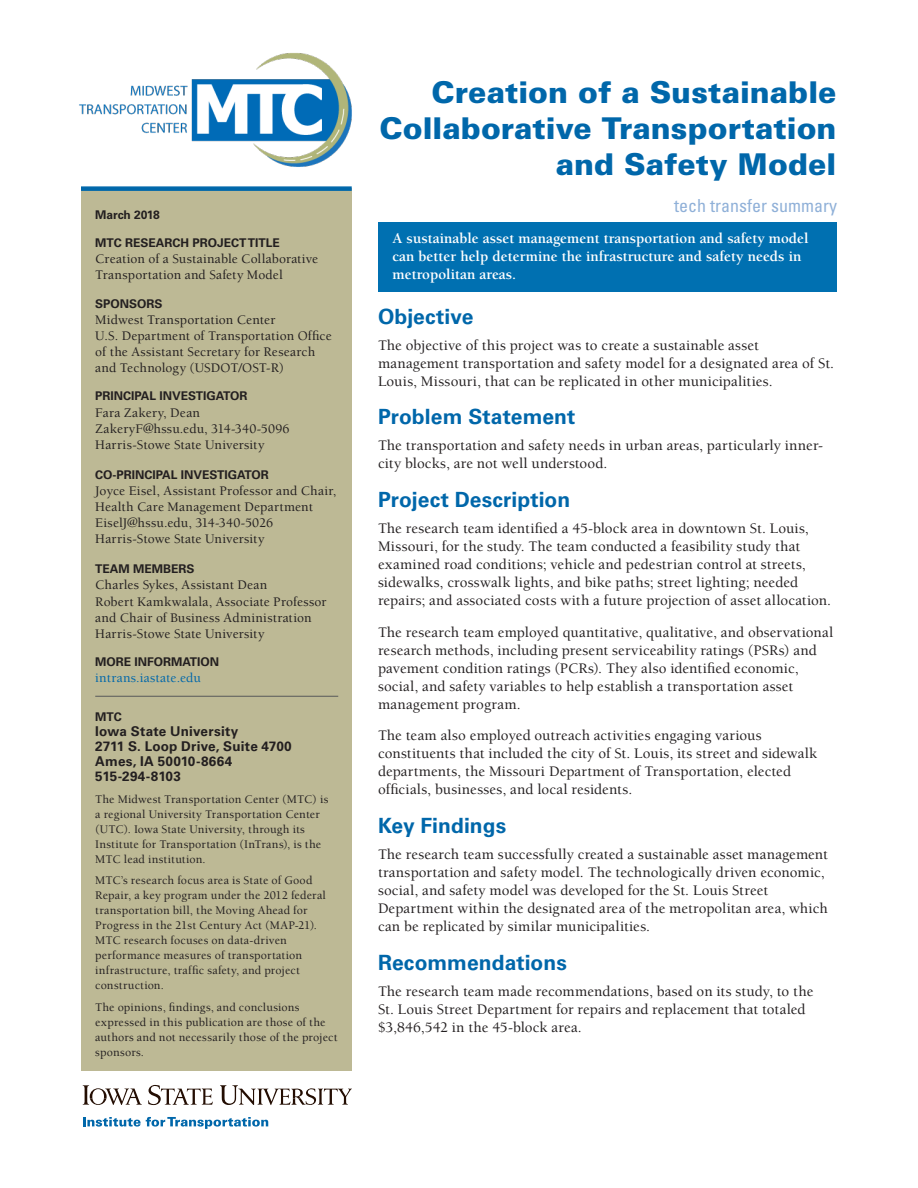
<style>
.page{position:relative;width:918px;height:1188px;background:#fff}
.page>*{position:absolute;margin:0;border:0;box-sizing:border-box;transform-origin:0 0}
.Headline{font:900 30px/36px "Univers LT Std";color:#0067aa;text-align:right}
.Heading_1{font:700 21px "Univers";letter-spacing:.005em;color:#0067aa}
.t2_standard_text{font:condensed 18px "Univers";color:#8fb0d8}
.body{font:500 15px/18px "Berkeley Std";letter-spacing:.01em;color:#231f20}
.pullout_sentence{font:700 15px/18px "Berkeley Std";color:#fff}
.info{font:500 13.5px/16.2px "Berkeley Std";letter-spacing:.015em;color:#231f20}
.address{font:700 13.5px "Univers";letter-spacing:.015em;color:#231f20}
.t1{font:500 13.5px "Berkeley Std";letter-spacing:.02em;color:#0067aa}
.address-2{font:700 13.5px "Univers";letter-spacing:-.01em;color:#231f20}
.info-2{font:500 12px/15px "Berkeley Std";letter-spacing:.015em;color:#231f20}
.label{font:700 12px "Univers";color:#231f20}
.date{font:700 12px "Univers";letter-spacing:-.02em;color:#231f20}
</style>
<div class="page">
<img style="left:79px;top:53px;width:273px;height:114px">
<div style="left:378px;top:223px;width:459px;height:69px;background:#0070b1"></div>
<div style="left:81px;top:189px;width:271px;height:882px;background:#bdb995"></div>
<svg style="left:83px;top:1085px;width:59px;height:20px"></svg>
<svg style="left:148px;top:1085px;width:65px;height:20px"></svg>
<svg style="left:220px;top:1085px;width:132px;height:20px"></svg>
<svg style="left:83px;top:1117px;width:185px;height:12px"></svg>
<hr style="left:95px;top:696px;width:243px;height:1px;background:#57585a">
<svg style="left:81px;top:186px;width:271px;height:5px"></svg>
<p class="date" style="left:95px;top:208px;width:66px">March 2018</p>
<p class="label" style="left:95px;top:235px;width:186px">MTC RESEARCH PROJECT TITLE</p>
<p class="info" style="left:95px;top:251px;width:225px">Creation of a Sustainable Collaborative<br>Transportation and Safety Model</p>
<p class="label" style="left:95px;top:296px;width:69px">SPONSORS</p>
<p class="info" style="left:95px;top:312px;width:182px">Midwest Transportation Center</p>
<p class="info" style="left:95px;top:328px;width:238px">U.S. Department of Transportation Office of the Assistant Secretary for Research and Technology (USDOT/OST-R)</p>
<p class="label" style="left:95px;top:389px;width:154px">PRINCIPAL INVESTIGATOR</p>
<p class="info" style="left:95px;top:404px;width:106px">Fara Zakery, Dean</p>
<p class="info" style="left:95px;top:421px;width:196px">ZakeryF@hssu.edu, 314-340-5096</p>
<p class="info" style="left:95px;top:437px;width:171px">Harris-Stowe State University</p>
<p class="label" style="left:95px;top:467px;width:175px">CO-PRINCIPAL INVESTIGATOR</p>
<p class="info" style="left:95px;top:483px;width:243px">Joyce Eisel, Assistant Professor and Chair,<br>Health Care Management Department</p>
<p class="info" style="left:95px;top:515px;width:179px">EiselJ@hssu.edu, 314-340-5026</p>
<p class="info" style="left:95px;top:531px;width:171px">Harris-Stowe State University</p>
<p class="label" style="left:95px;top:562px;width:101px">TEAM MEMBERS</p>
<p class="info" style="left:95px;top:577px;width:174px">Charles Sykes, Assistant Dean</p>
<p class="info" style="left:95px;top:593px;width:233px">Robert Kamkwalala, Associate Professor and Chair of Business Administration</p>
<p class="info" style="left:95px;top:626px;width:171px">Harris-Stowe State University</p>
<p class="label" style="left:95px;top:655px;width:126px">MORE INFORMATION</p>
<p class="t1" style="left:95px;top:671px;width:107px">intrans.iastate.edu</p>
<p class="label" style="left:95px;top:709px;width:28px">MTC</p>
<p class="address" style="left:95px;top:723px;width:145px">Iowa State University</p>
<p class="address" style="left:95px;top:738px;width:198px">2711 S. Loop Drive, Suite 4700</p>
<p class="address" style="left:95px;top:753px;width:138px">Ames, IA 50010-8664</p>
<p class="address-2" style="left:95px;top:768px;width:87px">515-294-8103</p>
<p class="info-2" style="left:95px;top:791px;width:235px">The Midwest Transportation Center (MTC) is a regional University Transportation Center (UTC). Iowa State University, through its Institute for Transportation (InTrans), is the MTC lead institution.</p>
<p class="info-2" style="left:95px;top:873px;width:232px">MTC’s research focus area is State of Good Repair, a key program under the 2012 federal transportation bill, the Moving Ahead for Progress in the 21st Century Act (MAP-21).<br>MTC research focuses on data-driven performance measures of transportation infrastructure, traffic safety, and project construction.</p>
<p class="info-2" style="left:95px;top:1000px;width:244px">The opinions, findings, and conclusions expressed in this publication are those of the authors and not necessarily those of the project sponsors.</p>
<p class="Headline" style="left:380px;top:74px;width:459px">Creation of a Sustainable<br>Collaborative Transportation and Safety Model</p>
<p class="t2_standard_text" style="left:674px;top:194px;width:164px">tech transfer summary</p>
<p class="pullout_sentence" style="left:393px;top:229px;width:417px">A sustainable asset management transportation and safety model can better help determine the infrastructure and safety needs in metropolitan areas.</p>
<p class="Heading_1" style="left:378px;top:304px;width:97px">Objective</p>
<p class="body" style="left:378px;top:336px;width:458px">The objective of this project was to create a sustainable asset management transportation and safety model for a designated area of St.<br>Louis, Missouri, that can be replicated in other municipalities.</p>
<p class="Heading_1" style="left:378px;top:405px;width:199px">Problem Statement</p>
<p class="body" style="left:378px;top:437px;width:447px">The transportation and safety needs in urban areas, particularly inner&shy;city blocks, are not well understood.</p>
<p class="Heading_1" style="left:378px;top:487px;width:194px">Project Description</p>
<p class="body" style="left:378px;top:520px;width:455px">The research team identified a 45-block area in downtown St. Louis, Missouri, for the study. The team conducted a feasibility study that examined road conditions; vehicle and pedestrian control at streets, sidewalks, crosswalk lights, and bike paths; street lighting; needed repairs; and associated costs with a future projection of asset allocation.</p>
<p class="body" style="left:378px;top:623px;width:457px">The research team employed quantitative, qualitative, and observational research methods, including present serviceability ratings (PSRs) and pavement condition ratings (PCRs). They also identified economic, social, and safety variables to help establish a transportation asset management program.</p>
<p class="body" style="left:378px;top:727px;width:441px">The team also employed outreach activities engaging various constituents that included the city of St. Louis, its street and sidewalk departments, the Missouri Department of Transportation, elected officials, businesses, and local residents.</p>
<p class="Heading_1" style="left:378px;top:813px;width:130px">Key Findings</p>
<p class="body" style="left:378px;top:846px;width:451px">The research team successfully created a sustainable asset management transportation and safety model. The technologically driven economic, social, and safety model was developed for the St. Louis Street Department within the designated area of the metropolitan area, which can be replicated by similar municipalities.</p>
<p class="Heading_1" style="left:378px;top:950px;width:190px">Recommendations</p>
<p class="body" style="left:378px;top:982px;width:437px">The research team made recommendations, based on its study, to the<br>St. Louis Street Department for repairs and replacement that totaled $3,846,542 in the 45-block area.</p>
</div>
